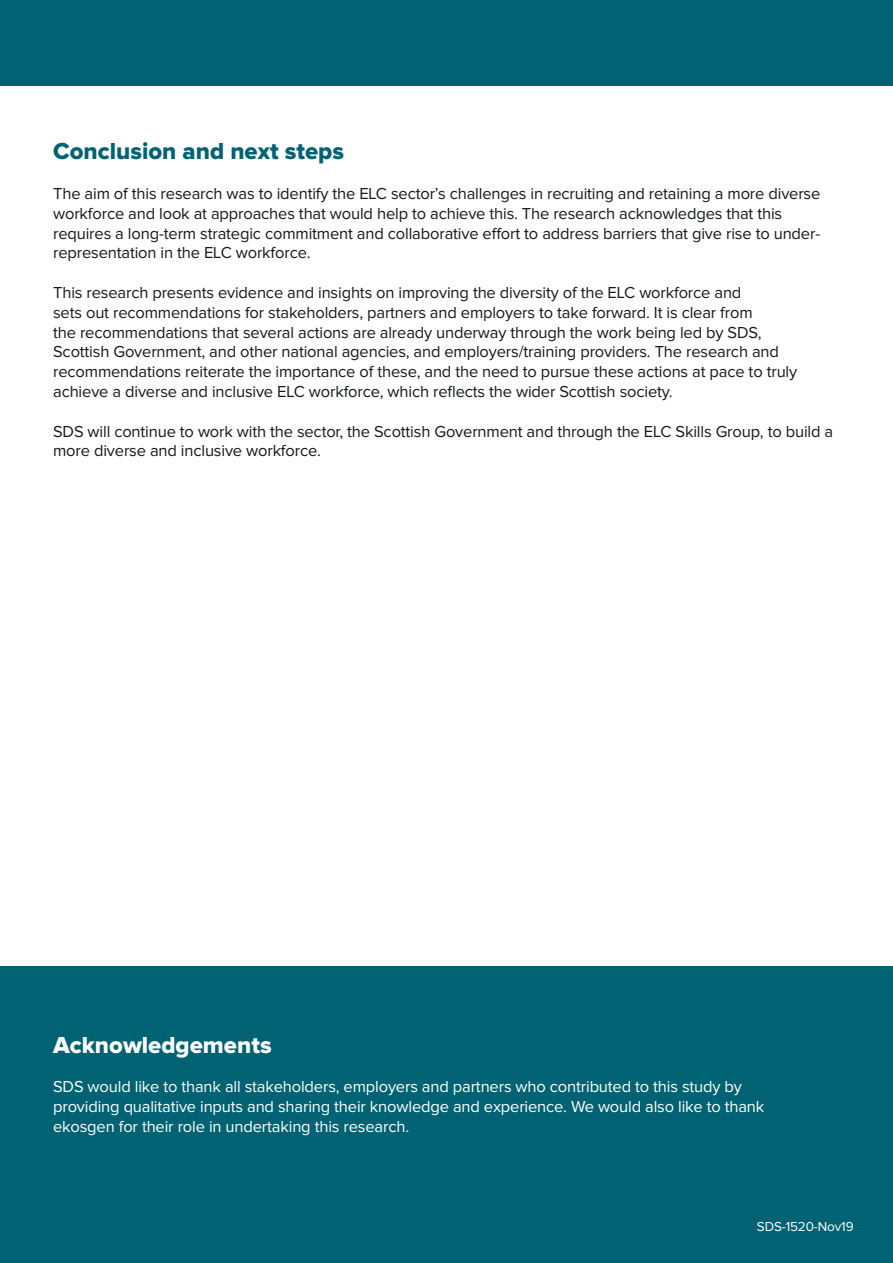
<style>
.page{position:relative;width:893px;height:1263px;background:#fff}
.page>*{position:absolute;margin:0;border:0;box-sizing:border-box;transform-origin:0 0}
.t1{font:24px "Proxima Nova Extrabld";color:#006272}
.t2{font:24px "Proxima Nova Extrabld";color:#fff}
.t3{font:16.5px/19.8px "Proxima Nova";letter-spacing:-.01em;color:#15181c}
.t4{font:16.5px/19.8px "Proxima Nova";letter-spacing:-.01em;color:#fff}
.t5{font:13.5px "Proxima Nova";letter-spacing:-.01em;color:#fff}
</style>
<div class="page">
<div style="left:0;top:967px;width:893px;height:296px;background:#006272"></div>
<div style="left:0;top:0;width:893px;height:85px;background:#006272"></div>
<h1 class="t1" style="left:53px;top:140px;width:292px">Conclusion and next steps</h1>
<p class="t3" style="left:53px;top:184px;width:769px">The aim of this research was to identify the ELC sector’s challenges in recruiting and retaining a more diverse workforce and look at approaches that would help to achieve this. The research acknowledges that this requires a long-term strategic commitment and collaborative effort to address barriers that give rise to under&shy;representation in the ELC workforce.</p>
<p class="t3" style="left:53px;top:283px;width:746px">This research presents evidence and insights on improving the diversity of the ELC workforce and<br>sets out recommendations for stakeholders, partners and employers to take forward. It is clear from<br>the recommendations that several actions are already underway through the work being led by SDS, Scottish Government, and other national agencies, and employers/training providers. The research and recommendations reiterate the importance of these, and the need to pursue these actions at pace to truly achieve a diverse and inclusive ELC workforce, which reflects the wider Scottish society.</p>
<p class="t3" style="left:53px;top:422px;width:782px">SDS will continue to work with the sector, the Scottish Government and through the ELC Skills Group, to build a more diverse and inclusive workforce.</p>
<h1 class="t2" style="left:53px;top:1033px;width:220px">Acknowledgements</h1>
<p class="t4" style="left:53px;top:1077px;width:713px">SDS would like to thank all stakeholders, employers and partners who contributed to this study by providing qualitative inputs and sharing their knowledge and experience. We would also like to thank ekosgen for their role in undertaking this research.</p>
<p class="t5" style="left:757px;top:1220px;width:98px">SDS-1520-Nov19</p>
</div>
